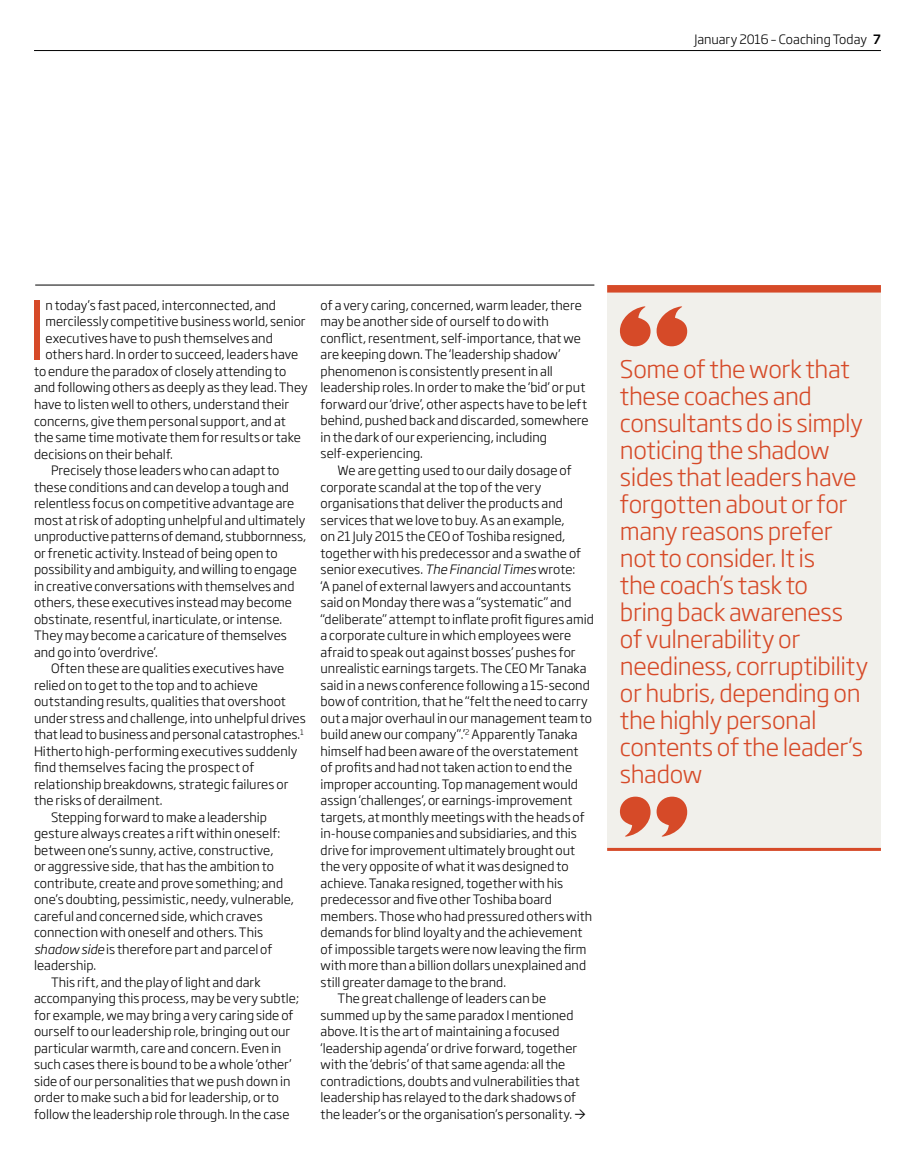
<style>
.page{position:relative;width:915px;height:1170px;background:#fff}
.page>*{position:absolute;margin:0;border:0;box-sizing:border-box;transform-origin:0 0}
.t1{font:300 79.35px "Soho Gothic Std";color:#d64a28}
.t2{font:300 24px/27px "Soho Gothic Std";letter-spacing:-.015em;color:#d64a28}
.t3{font:300 12.75px/16.5px "Soho Gothic Std";color:#000}
.s1{font-weight:500}
.s2{font-style:italic}
</style>
<div class="page">
<hr style="left:0;top:0;width:1px;height:945px;background:#ffe83f">
<hr style="left:35px;top:285px;width:559px;height:1px;background:#000">
<div style="left:607px;top:290px;width:273px;height:561px;background:#f1f0eb"></div>
<div style="left:607px;top:285px;width:273px;height:7px;background:#d64a28"></div>
<svg style="left:619px;top:796px;width:31px;height:40px"></svg>
<svg style="left:656px;top:796px;width:31px;height:40px"></svg>
<svg style="left:656px;top:306px;width:31px;height:40px"></svg>
<svg style="left:619px;top:306px;width:31px;height:40px"></svg>
<hr style="left:607px;top:847px;width:273px;height:3px;background:#d64a28">
<hr style="left:34px;top:50px;width:846px;height:1px;background:#000">
<p class="t3" style="left:694px;top:31px;width:188px">January 2016 – Coaching Today <span class="s1">7</span></p>
<h1 class="t1" style="left:27px;top:280px;width:21px">I</h1>
<p class="t3" style="left:45px;top:297px;width:232px">n today’s fast paced, interconnected, and</p>
<p class="t3" style="left:45px;top:314px;width:261px">mercilessly competitive business world, senior</p>
<p class="t3" style="left:45px;top:330px;width:229px">executives have to push themselves and</p>
<p class="t3" style="left:45px;top:347px;width:254px">others hard. In order to succeed, leaders have</p>
<p class="t3" style="left:34px;top:363px;width:254px">to endure the paradox of closely attending to</p>
<p class="t3" style="left:34px;top:380px;width:275px">and following others as deeply as they lead. They</p>
<p class="t3" style="left:34px;top:396px;width:256px">have to listen well to others, understand their</p>
<p class="t3" style="left:34px;top:413px;width:253px">concerns, give them personal support, and at</p>
<p class="t3" style="left:34px;top:429px;width:268px">the same time motivate them for results or take</p>
<p class="t3" style="left:34px;top:446px;width:140px">decisions on their behalf.</p>
<p class="t3" style="left:51px;top:462px;width:230px">Precisely those leaders who can adapt to</p>
<p class="t3" style="left:34px;top:478px;width:256px">these conditions and can develop a tough and</p>
<p class="t3" style="left:34px;top:495px;width:261px">relentless focus on competitive advantage are</p>
<p class="t3" style="left:34px;top:511px;width:273px">most at risk of adopting unhelpful and ultimately</p>
<p class="t3" style="left:34px;top:528px;width:274px">unproductive patterns of demand, stubbornness,</p>
<p class="t3" style="left:34px;top:544px;width:245px">or frenetic activity. Instead of being open to</p>
<p class="t3" style="left:34px;top:561px;width:264px">possibility and ambiguity, and willing to engage</p>
<p class="t3" style="left:34px;top:577px;width:262px">in creative conversations with themselves and</p>
<p class="t3" style="left:34px;top:594px;width:259px">others, these executives instead may become</p>
<p class="t3" style="left:34px;top:610px;width:249px">obstinate, resentful, inarticulate, or intense.</p>
<p class="t3" style="left:34px;top:627px;width:254px">They may become a caricature of themselves</p>
<p class="t3" style="left:34px;top:643px;width:125px">and go into ‘overdrive’.</p>
<p class="t3" style="left:51px;top:660px;width:235px">Often these are qualities executives have</p>
<p class="t3" style="left:34px;top:676px;width:225px">relied on to get to the top and to achieve</p>
<p class="t3" style="left:34px;top:693px;width:253px">outstanding results, qualities that overshoot</p>
<p class="t3" style="left:34px;top:709px;width:273px">under stress and challenge, into unhelpful drives</p>
<p class="t3" style="left:34px;top:726px;width:271px">that lead to business and personal catastrophes.<sup>1</sup></p>
<p class="t3" style="left:34px;top:743px;width:265px">Hitherto high-performing executives suddenly</p>
<p class="t3" style="left:34px;top:759px;width:222px">find themselves facing the prospect of</p>
<p class="t3" style="left:34px;top:776px;width:256px">relationship breakdowns, strategic failures or</p>
<p class="t3" style="left:34px;top:792px;width:130px">the risks of derailment.</p>
<p class="t3" style="left:51px;top:809px;width:217px">Stepping forward to make a leadership</p>
<p class="t3" style="left:34px;top:825px;width:248px">gesture always creates a rift within oneself:</p>
<p class="t3" style="left:34px;top:842px;width:241px">between one’s sunny, active, constructive,</p>
<p class="t3" style="left:34px;top:858px;width:241px">or aggressive side, that has the ambition to</p>
<p class="t3" style="left:34px;top:875px;width:250px">contribute, create and prove something; and</p>
<p class="t3" style="left:34px;top:891px;width:261px">one’s doubting, pessimistic, needy, vulnerable,</p>
<p class="t3" style="left:34px;top:907px;width:230px">careful and concerned side, which craves</p>
<p class="t3" style="left:34px;top:924px;width:230px">connection with oneself and others. This</p>
<p class="t3" style="left:34px;top:940px;width:240px"><span class="s2">shadow side</span> is therefore part and parcel of</p>
<p class="t3" style="left:34px;top:957px;width:64px">leadership.</p>
<p class="t3" style="left:51px;top:973px;width:211px">This rift, and the play of light and dark</p>
<p class="t3" style="left:34px;top:990px;width:266px">accompanying this process, may be very subtle;</p>
<p class="t3" style="left:34px;top:1006px;width:261px">for example, we may bring a very caring side of</p>
<p class="t3" style="left:34px;top:1023px;width:257px">ourself to our leadership role, bringing out our</p>
<p class="t3" style="left:34px;top:1039px;width:249px">particular warmth, care and concern. Even in</p>
<p class="t3" style="left:34px;top:1056px;width:259px">such cases there is bound to be a whole ‘other’</p>
<p class="t3" style="left:34px;top:1072px;width:258px">side of our personalities that we push down in</p>
<p class="t3" style="left:34px;top:1089px;width:246px">order to make such a bid for leadership, or to</p>
<p class="t3" style="left:34px;top:1105px;width:257px">follow the leadership role through. In the case</p>
<p class="t3" style="left:320px;top:297px;width:269px">of a very caring, concerned, warm leader, there may be another side of ourself to do with conflict, resentment, self-importance, that we are keeping down. The ‘leadership shadow’ phenomenon is consistently present in all leadership roles. In order to make the ‘bid’ or put forward our ‘drive’, other aspects have to be left behind, pushed back and discarded, somewhere in the dark of our experiencing, including self-experiencing.</p>
<p class="t3" style="left:337px;top:462px;width:235px">We are getting used to our daily dosage of</p>
<p class="t3" style="left:320px;top:478px;width:222px">corporate scandal at the top of the very</p>
<p class="t3" style="left:320px;top:495px;width:244px">organisations that deliver the products and</p>
<p class="t3" style="left:320px;top:511px;width:245px">services that we love to buy. As an example,</p>
<p class="t3" style="left:320px;top:528px;width:246px">on 21 July 2015 the CEO of Toshiba resigned,</p>
<p class="t3" style="left:320px;top:544px;width:262px">together with his predecessor and a swathe of</p>
<p class="t3" style="left:320px;top:561px;width:256px">senior executives. <span class="s2">The Financial Times</span> wrote:</p>
<p class="t3" style="left:320px;top:577px;width:252px">‘A panel of external lawyers and accountants</p>
<p class="t3" style="left:320px;top:594px;width:252px">said on Monday there was a “systematic” and</p>
<p class="t3" style="left:320px;top:610px;width:274px">“deliberate” attempt to inflate profit figures amid</p>
<p class="t3" style="left:320px;top:627px;width:252px">a corporate culture in which employees were</p>
<p class="t3" style="left:320px;top:643px;width:256px">afraid to speak out against bosses’ pushes for</p>
<p class="t3" style="left:320px;top:660px;width:267px">unrealistic earnings targets. The CEO Mr Tanaka</p>
<p class="t3" style="left:320px;top:676px;width:270px">said in a news conference following a 15-second</p>
<p class="t3" style="left:320px;top:693px;width:269px">bow of contrition, that he “felt the need to carry</p>
<p class="t3" style="left:320px;top:709px;width:273px">out a major overhaul in our management team to</p>
<p class="t3" style="left:320px;top:726px;width:258px">build anew our company”.’<sup>2</sup> Apparently Tanaka</p>
<p class="t3" style="left:320px;top:743px;width:259px">himself had been aware of the overstatement</p>
<p class="t3" style="left:320px;top:759px;width:253px">of profits and had not taken action to end the</p>
<p class="t3" style="left:320px;top:776px;width:259px">improper accounting. Top management would</p>
<p class="t3" style="left:320px;top:792px;width:253px">assign ‘challenges’, or earnings-improvement</p>
<p class="t3" style="left:320px;top:809px;width:266px">targets, at monthly meetings with the heads of</p>
<p class="t3" style="left:320px;top:825px;width:257px">in-house companies and subsidiaries, and this</p>
<p class="t3" style="left:320px;top:842px;width:256px">drive for improvement ultimately brought out</p>
<p class="t3" style="left:320px;top:858px;width:249px">the very opposite of what it was designed to</p>
<p class="t3" style="left:320px;top:875px;width:244px">achieve. Tanaka resigned, together with his</p>
<p class="t3" style="left:320px;top:891px;width:233px">predecessor and five other Toshiba board</p>
<p class="t3" style="left:320px;top:907px;width:273px">members. Those who had pressured others with</p>
<p class="t3" style="left:320px;top:924px;width:263px">demands for blind loyalty and the achievement</p>
<p class="t3" style="left:320px;top:940px;width:267px">of impossible targets were now leaving the firm</p>
<p class="t3" style="left:320px;top:957px;width:267px">with more than a billion dollars unexplained and</p>
<p class="t3" style="left:320px;top:973px;width:187px">still greater damage to the brand.</p>
<p class="t3" style="left:337px;top:990px;width:210px">The great challenge of leaders can be</p>
<p class="t3" style="left:320px;top:1006px;width:254px">summed up by the same paradox I mentioned</p>
<p class="t3" style="left:320px;top:1023px;width:240px">above. It is the art of maintaining a focused</p>
<p class="t3" style="left:320px;top:1039px;width:258px">‘leadership agenda’ or drive forward, together</p>
<p class="t3" style="left:320px;top:1056px;width:246px">with the ‘debris’ of that same agenda: all the</p>
<p class="t3" style="left:320px;top:1072px;width:260px">contradictions, doubts and vulnerabilities that</p>
<p class="t3" style="left:320px;top:1089px;width:257px">leadership has relayed to the dark shadows of</p>
<p class="t3" style="left:320px;top:1105px;width:253px">the leader’s or the organisation’s personality.</p>
<p class="t2" style="left:619px;top:356px;width:250px">Some of the work that these coaches and consultants do is simply noticing the shadow sides that leaders have forgotten about or for many reasons prefer not to consider. It is<br>the coach’s task to<br>bring back awareness of vulnerability or neediness, corruptibility or hubris, depending on the highly personal contents of the leader’s shadow</p>
</div>
